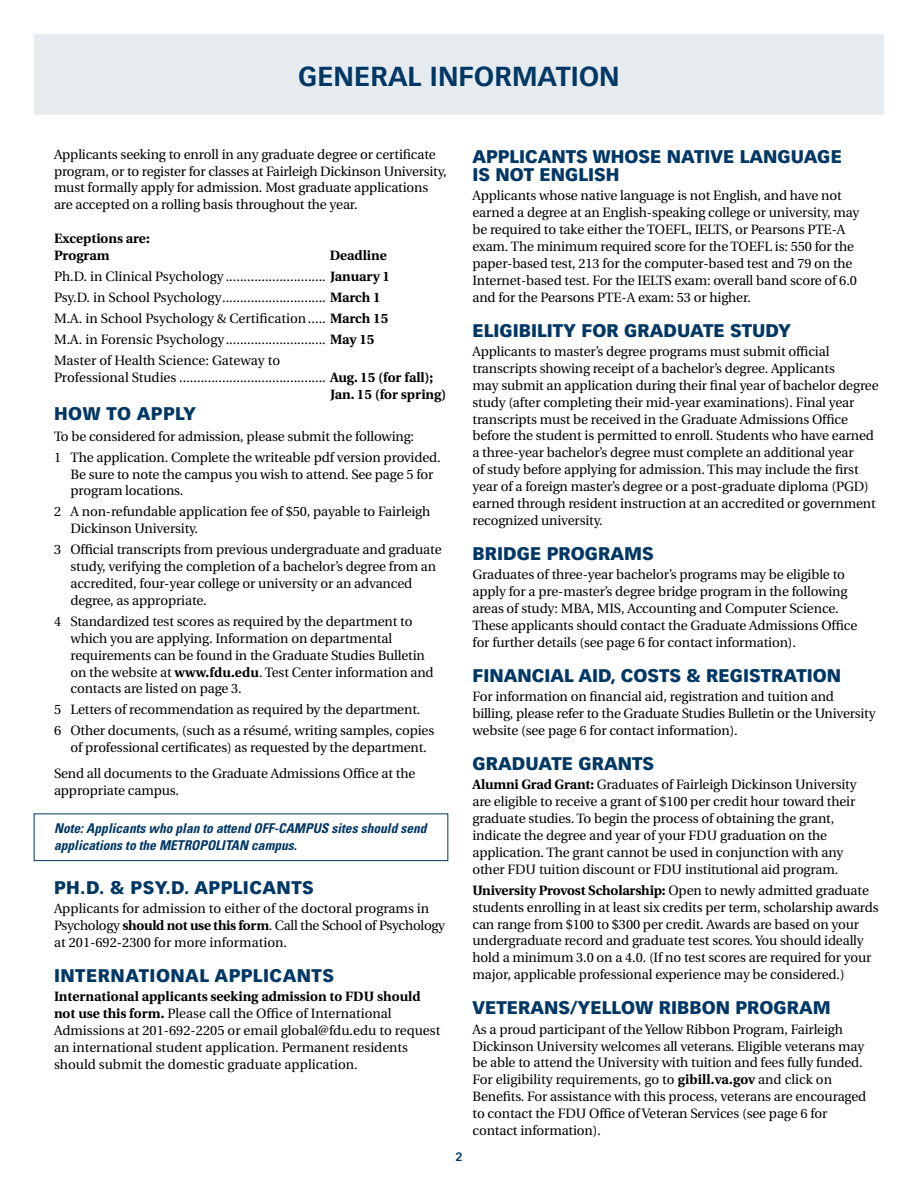
<style>
.page{position:relative;width:918px;height:1188px;background:#fff}
.page>*{position:absolute;margin:0;border:0;box-sizing:border-box;transform-origin:0 0}
.t1{font:700 27px "Vectora LH";letter-spacing:.005em;color:#003764}
.t2{font:900 18px/18px "Vectora LH";color:#003764}
.t3{font:900 18px "Vectora LH";letter-spacing:.025em;color:#003764}
.t4{font:13.5px/16.8px "Utopia";letter-spacing:-.01em;color:#000}
.t5{font:italic 700 condensed 13.5px/16.8px "Univers";color:#003764}
.t6{font:700 13.5px "Utopia";color:#000}
.t7{font:700 12px "Vectora LH";color:#003764}
.s1{font-weight:700}
</style>
<div class="page">
<div style="left:34px;top:34px;width:850px;height:82px;background:#e6ebf0"></div>
<div style="left:34px;top:813px;width:414px;height:48px;border:1px solid #003764"></div>
<h1 class="t1" style="left:298px;top:60px;width:323px">GENERAL INFORMATION</h1>
<p class="t4" style="left:54px;top:146px;width:394px">Applicants seeking to enroll in any graduate degree or certificate program, or to register for classes at Fairleigh Dickinson University, must formally apply for admission. Most graduate applications are accepted on a rolling basis throughout the year.</p>
<p class="t6" style="left:54px;top:231px;width:97px">Exceptions are:</p>
<p class="t4" style="left:54px;top:266px;width:338px;line-height:21px">Ph.D. in Clinical Psychology ............................ <span class="s1">January 1<br></span>Psy.D. in School Psychology............................. <span class="s1">March 1<br></span>M.A. in School Psychology &amp; Certification..... <span class="s1">March 15<br></span>M.A. in Forensic Psychology............................ <span class="s1">May 15<br></span>Master of Health Science: Gateway to</p>
<p class="t4" style="left:54px;top:369px;width:381px">Professional Studies ......................................... <span class="s1">Aug. 15 (for fall);</span></p>
<h2 class="t3" style="left:54px;top:402px;width:144px">HOW TO APPLY</h2>
<p class="t4" style="left:54px;top:426px;width:388px;line-height:21px">To be considered for admission, please submit the following:<br>1 The application. Complete the writeable pdf version provided.</p>
<p class="t4" style="left:70px;top:466px;width:364px">Be sure to note the campus you wish to attend. See page 5 for program locations.</p>
<p class="t4" style="left:70px;top:504px;width:361px;text-indent:-16px">2 A non-refundable application fee of $50, payable to Fairleigh<br>Dickinson University.</p>
<p class="t4" style="left:70px;top:542px;width:373px;text-indent:-16px">3 Official transcripts from previous undergraduate and graduate study, verifying the completion of a bachelor’s degree from an accredited, four-year college or university or an advanced degree, as appropriate.</p>
<p class="t4" style="left:70px;top:613px;width:365px;text-indent:-16px">4 Standardized test scores as required by the department to which you are applying. Information on departmental requirements can be found in the Graduate Studies Bulletin on the website at <span class="s1">www.fdu.edu</span>. Test Center information and contacts are listed on page 3.</p>
<p class="t4" style="left:54px;top:700px;width:382px;line-height:21px">5 Letters of recommendation as required by the department.<br>6 Other documents, (such as a résumé, writing samples, copies</p>
<p class="t4" style="left:54px;top:735px;width:374px;line-height:26px;text-indent:16px">of professional certificates) as requested by the department.<br>Send all documents to the Graduate Admissions Office at the</p>
<p class="t4" style="left:54px;top:782px;width:126px">appropriate campus.</p>
<p class="t5" style="left:54px;top:820px;width:374px">Note: Applicants who plan to attend OFF-CAMPUS sites should send applications to the METROPOLITAN campus.</p>
<h2 class="t3" style="left:54px;top:876px;width:261px">PH.D. &amp; PSY.D. APPLICANTS</h2>
<p class="t4" style="left:54px;top:900px;width:393px">Applicants for admission to either of the doctoral programs in<br>Psychology <span class="s1">should not use this form</span>. Call the School of Psychology at 201-692-2300 for more information.</p>
<h2 class="t3" style="left:54px;top:964px;width:282px">INTERNATIONAL APPLICANTS</h2>
<p class="t4" style="left:54px;top:989px;width:388px"><span class="s1">International applicants seeking admission to FDU should not use this form.</span> Please call the Office of International Admissions at 201-692-2205 or email global@fdu.edu to request an international student application. Permanent residents should submit the domestic graduate application.</p>
<p class="t7" style="left:455px;top:1149px;width:9px">2</p>
<h2 class="t2" style="left:472px;top:147px;width:371px">APPLICANTS WHOSE NATIVE LANGUAGE<br>IS NOT ENGLISH</h2>
<p class="t4" style="left:472px;top:188px;width:388px">Applicants whose native language is not English, and have not earned a degree at an English-speaking college or university, may be required to take either the TOEFL, IELTS, or Pearsons PTE-A exam. The minimum required score for the TOEFL is: 550 for the paper-based test, 213 for the computer-based test and 79 on the Internet-based test. For the IELTS exam: overall band score of 6.0 and for the Pearsons PTE-A exam: 53 or higher.</p>
<h2 class="t2" style="left:472px;top:321px;width:320px">ELIGIBILITY FOR GRADUATE STUDY</h2>
<p class="t4" style="left:472px;top:343px;width:408px">Applicants to master’s degree programs must submit official transcripts showing receipt of a bachelor’s degree. Applicants<br>may submit an application during their final year of bachelor degree study (after completing their mid-year examinations). Final year transcripts must be received in the Graduate Admissions Office before the student is permitted to enroll. Students who have earned a three-year bachelor’s degree must complete an additional year<br>of study before applying for admission. This may include the first year of a foreign master’s degree or a post-graduate diploma (PGD) earned through resident instruction at an accredited or government recognized university.</p>
<h2 class="t2" style="left:472px;top:544px;width:183px">BRIDGE PROGRAMS</h2>
<p class="t4" style="left:472px;top:567px;width:386px">Graduates of three-year bachelor’s programs may be eligible to apply for a pre-master’s degree bridge program in the following areas of study: MBA, MIS, Accounting and Computer Science.<br>These applicants should contact the Graduate Admissions Office for further details (see page 6 for contact information).</p>
<h2 class="t2" style="left:472px;top:666px;width:370px">FINANCIAL AID, COSTS &amp; REGISTRATION</h2>
<p class="t4" style="left:472px;top:689px;width:405px">For information on financial aid, registration and tuition and billing, please refer to the Graduate Studies Bulletin or the University website (see page 6 for contact information).</p>
<h2 class="t2" style="left:472px;top:754px;width:183px">GRADUATE GRANTS</h2>
<p class="t4" style="left:472px;top:777px;width:386px"><span class="s1">Alumni Grad Grant:</span> Graduates of Fairleigh Dickinson University are eligible to receive a grant of $100 per credit hour toward their graduate studies. To begin the process of obtaining the grant, indicate the degree and year of your FDU graduation on the application. The grant cannot be used in conjunction with any other FDU tuition discount or FDU institutional aid program.</p>
<p class="t4" style="left:472px;top:882px;width:408px"><span class="s1">University Provost Scholarship:</span> Open to newly admitted graduate students enrolling in at least six credits per term, scholarship awards can range from $100 to $300 per credit. Awards are based on your undergraduate record and graduate test scores. You should ideally hold a minimum 3.0 on a 4.0. (If no test scores are required for your major, applicable professional experience may be considered.)</p>
<h2 class="t2" style="left:472px;top:999px;width:360px">VETERANS/YELLOW RIBBON PROGRAM</h2>
<p class="t4" style="left:473px;top:1021px;width:395px">As a proud participant of the Yellow Ribbon Program, Fairleigh Dickinson University welcomes all veterans. Eligible veterans may be able to attend the University with tuition and fees fully funded.<br>For eligibility requirements, go to <span class="s1">gibill.va.gov</span> and click on Benefits. For assistance with this process, veterans are encouraged to contact the FDU Office of Veteran Services (see page 6 for contact information).</p>
</div>
